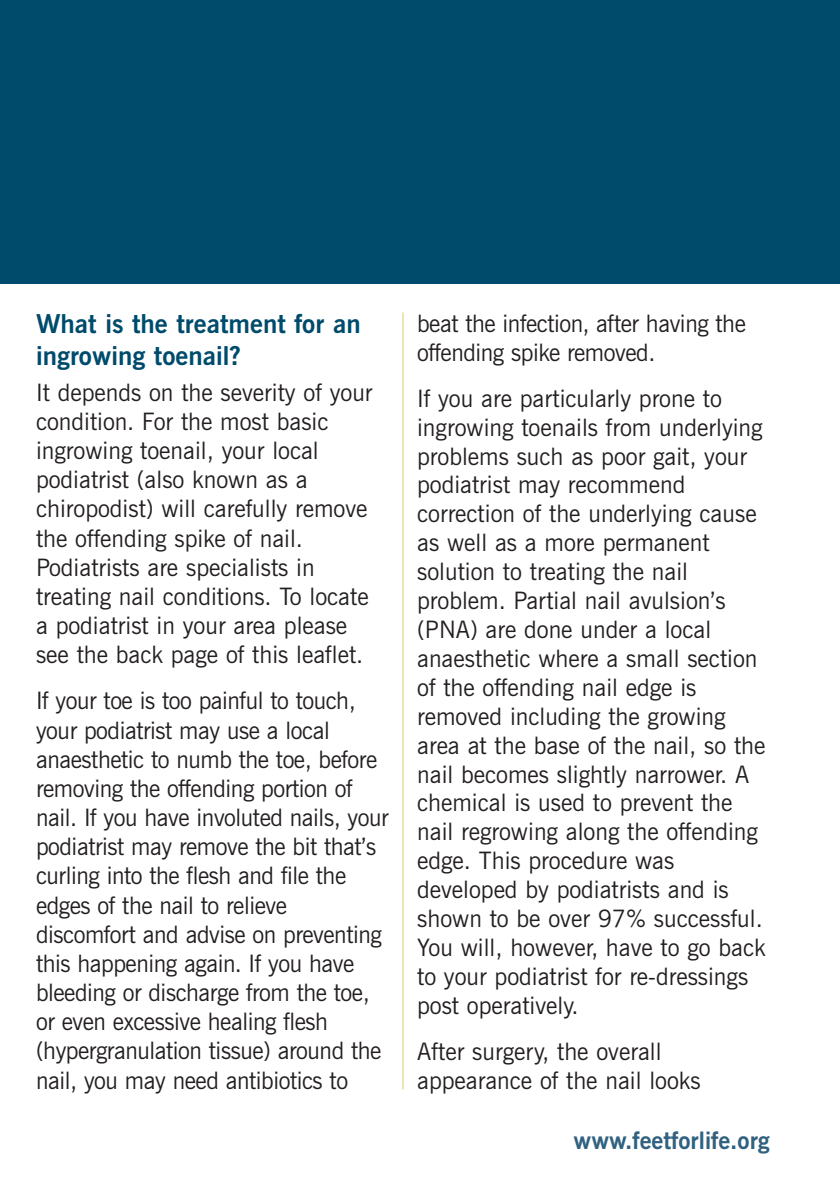
<style>
.page{position:relative;width:840px;height:1191px;background:#fff}
.page>*{position:absolute;margin:0;border:0;box-sizing:border-box;transform-origin:0 0}
.t1{font:700 26px/31.6px "News Gothic BT";color:#004b6c}
.t2{font:24px/28.8px "News Gothic BT";color:#231f20}
.t3{font:24px/29.2px "News Gothic BT";letter-spacing:-.02em;color:#231f20}
.t4{font:700 24px "News Gothic BT";color:#316181}
</style>
<div class="page">
<div style="left:0;top:1px;width:839px;height:283px;background:#004b6c"></div>
<hr style="left:402px;top:312px;width:1px;height:777px;background:#d2ce6e">
<p class="t1" style="left:36px;top:310px;width:326px">What is the treatment for an ingrowing toenail?</p>
<p class="t2" style="left:36px;top:379px;width:338px">It depends on the severity of your condition. For the most basic ingrowing toenail, your local podiatrist (also known as a chiropodist) will carefully remove the offending spike of nail.<br>Podiatrists are specialists in treating nail conditions. To locate a podiatrist in your area please see the back page of this leaflet.</p>
<p class="t3" style="left:36px;top:688px;width:354px">If your toe is too painful to touch, your podiatrist may use a local anaesthetic to numb the toe, before removing the offending portion of nail. If you have involuted nails, your podiatrist may remove the bit that’s curling into the flesh and file the edges of the nail to relieve discomfort and advise on preventing this happening again. If you have bleeding or discharge from the toe, or even excessive healing flesh (hypergranulation tissue) around the nail, you may need antibiotics to</p>
<p class="t3" style="left:417px;top:311px;width:330px">beat the infection, after having the offending spike removed.</p>
<p class="t2" style="left:417px;top:386px;width:350px">If you are particularly prone to ingrowing toenails from underlying problems such as poor gait, your podiatrist may recommend correction of the underlying cause as well as a more permanent solution to treating the nail problem. Partial nail avulsion’s (PNA) are done under a local anaesthetic where a small section of the offending nail edge is removed including the growing area at the base of the nail, so the nail becomes slightly narrower. A chemical is used to prevent the nail regrowing along the offending edge. This procedure was developed by podiatrists and is shown to be over 97% successful.<br>You will, however, have to go back to your podiatrist for re-dressings post operatively.</p>
<p class="t2" style="left:417px;top:1038px;width:285px">After surgery, the overall appearance of the nail looks</p>
<p class="t4" style="left:573px;top:1131px;width:198px">www.feetforlife.org</p>
</div>
